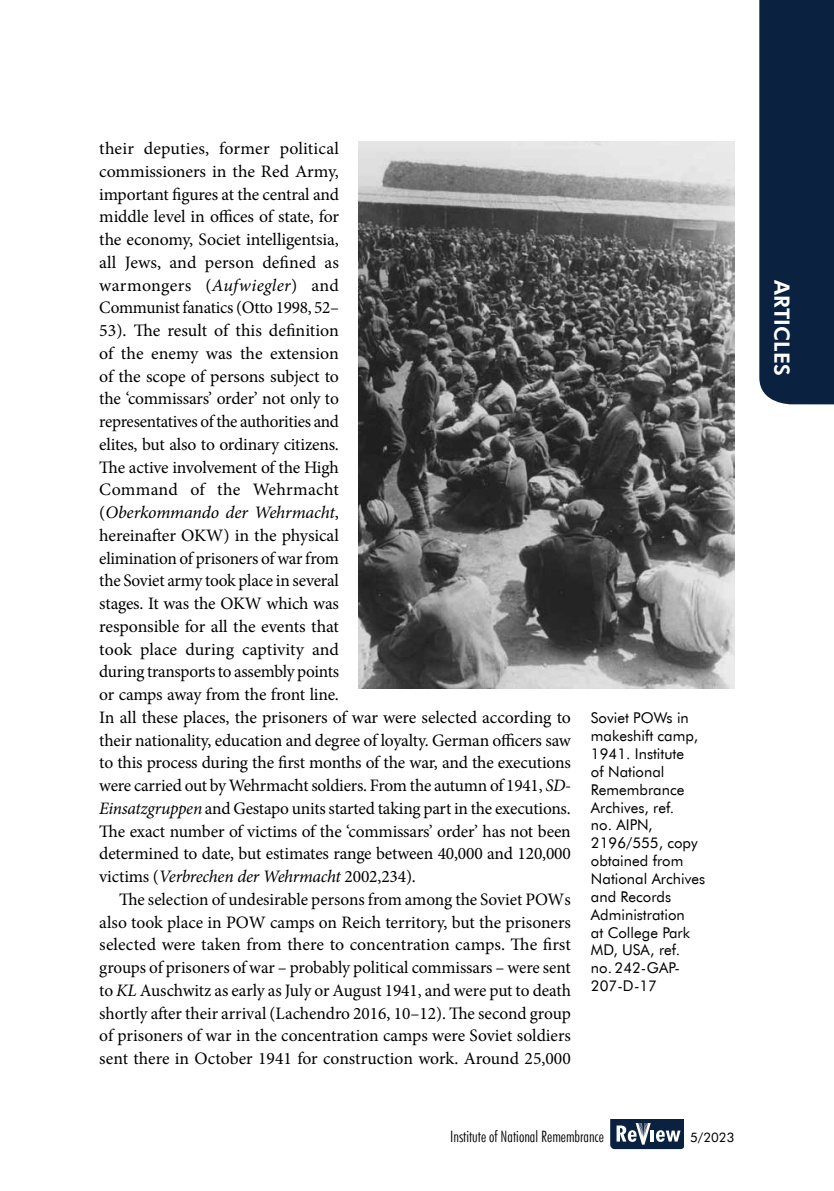
<style>
.page{position:relative;width:834px;height:1191px;background:#fff}
.page>*{position:absolute;margin:0;border:0;box-sizing:border-box;transform-origin:0 0}
.t1{font:21px "Futura Hv EU";color:#fff}
.t2{font:17.5px/22.8px "Minion Pro";letter-spacing:-.01em;color:#000}
.t3{font:15.75px "Futura Lt Cn EU";color:#000}
.t4{font:14.88px/17.8px "Futura EU";color:#000}
.t5{font:13.12px "Futura EU";color:#000}
.s1{font-style:italic}
</style>
<div class="page">
<svg style="left:610px;top:1119px;width:73px;height:30px"></svg>
<div style="left:759px;top:0;width:74px;height:404px;background:#0a2240"></div>
<img style="left:359px;top:141px;width:375px;height:548px">
<p class="t2" style="left:99px;top:137px;width:473px">their deputies, former political<br>commissioners in the Red Army,<br>important figures at the central and<br>middle level in offices of state, for<br>the economy, Societ intelligentsia,<br>all Jews, and person defined as<br>warmongers (<span class="s1">Aufwiegler</span>) and<br>Communist fanatics (Otto 1998, 52–<br>53). The result of this definition<br>of the enemy was the extension<br>of the scope of persons subject to<br>the ‘commissars’ order’ not only to<br>representatives of the authorities and<br>elites, but also to ordinary citizens.<br>The active involvement of the High<br>Command of the Wehrmacht<br>(<span class="s1">Oberkommando der Wehrmacht</span>,<br>hereinafter OKW) in the physical<br>elimination of prisoners of war from<br>the Soviet army took place in several<br>stages. It was the OKW which was<br>responsible for all the events that<br>took place during captivity and<br>during transports to assembly points<br>or camps away from the front line.<br>In all these places, the prisoners of war were selected according to their nationality, education and degree of loyalty. German officers saw to this process during the first months of the war, and the executions were carried out by Wehrmacht soldiers. From the autumn of 1941, <span class="s1">SD-Einsatzgruppen</span> and Gestapo units started taking part in the executions.<br>The exact number of victims of the ‘commissars’ order’ has not been determined to date, but estimates range between 40,000 and 120,000 victims (<span class="s1">Verbrechen der Wehrmacht</span> 2002,234).</p>
<p class="t2" style="left:99px;top:888px;width:473px;text-align:justify;text-indent:20px">The selection of undesirable persons from among the Soviet POWs also took place in POW camps on Reich territory, but the prisoners selected were taken from there to concentration camps. The first groups of prisoners of war – probably political commissars – were sent to <span class="s1">KL</span> Auschwitz as early as July or August 1941, and were put to death shortly after their arrival (Lachendro 2016, 10–12). The second group of prisoners of war in the concentration camps were Soviet soldiers sent there in October 1941 for construction work. Around 25,000</p>
<p class="t4" style="left:591px;top:709px;width:116px">Soviet POWs in makeshift camp,<br>1941. Institute<br>of National<br>Remembrance<br>Archives, ref.<br>no. AIPN,<br>2196/555, copy obtained from<br>National Archives and Records<br>Administration<br>at College Park<br>MD, USA, ref.<br>no. 242-GAP-<br>207-D-17</p>
<p class="t3" style="left:450px;top:1126px;width:155px">Institute of National Remembrance</p>
<p class="t5" style="left:690px;top:1129px;width:46px">5/2023</p>
<p class="t1" style="left:795px;top:280px;width:96px;rotate:90deg">ARTICLES</p>
</div>
